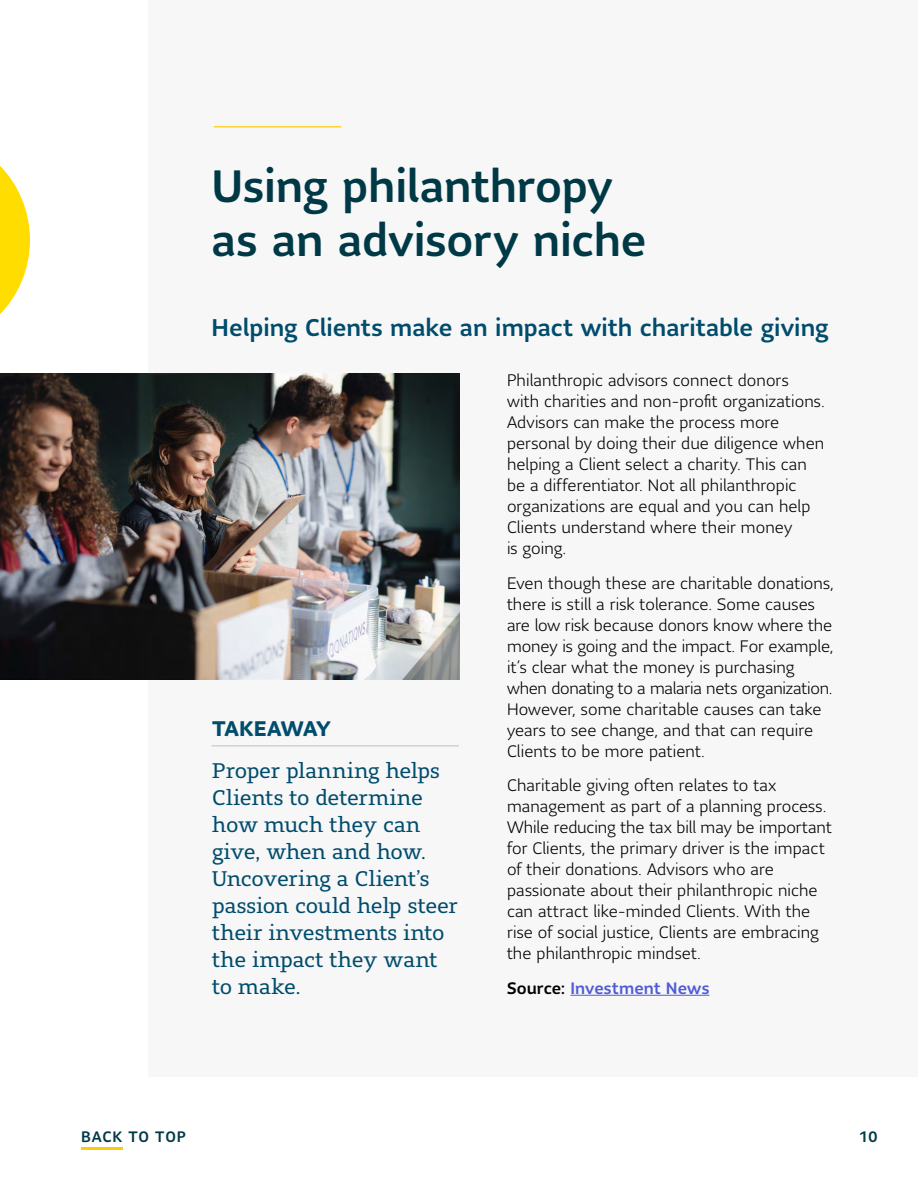
<style>
.page{position:relative;width:918px;height:1188px;background:#fff}
.page>*{position:absolute;margin:0;border:0;box-sizing:border-box;transform-origin:0 0}
.t1{font:500 45px/54px "Sun Life Sans";letter-spacing:-.005em;color:#003946}
.t2{font:500 24px "Sun Life Sans";color:#004c6c}
.P_-_Pull_Quote_Med{font:21px/27px "Sun Life Serif";letter-spacing:-.01em;color:#004c6c}
.t3{font:700 21px "Sun Life Sans";letter-spacing:-.035em;color:#004c6c}
.P_-_Body{font:300 16.5px/21px "Sun Life Sans";letter-spacing:.005em;color:#000}
.P_-_Body-2{font:500 16.5px "Sun Life Sans";letter-spacing:.005em;color:#4f5cd6}
.P_-_Master_Runner_Fi{font:500 15px "Sun Life Sans";letter-spacing:.05em;color:#003946}
.s1{color:#000}
</style>
<div class="page">
<div style="left:148px;top:0;width:770px;height:1077px;background:#f7f7f7"></div>
<svg style="left:0;top:166px;width:30px;height:148px"></svg>
<hr style="left:214px;top:126px;width:127px;height:2px;background:#ffcb05">
<hr style="left:212px;top:746px;width:247px;height:1px;background:#b3b3b3">
<hr style="left:81px;top:1148px;width:42px;height:2px;background:#ffcb05">
<img style="left:0;top:374px;width:460px;height:305px">
<hr style="left:570px;top:995px;width:139px;height:1px;background:#4f5cd6">
<h2 class="t1" style="left:212px;top:158px;width:437px">Using philanthropy as an advisory niche</h2>
<h3 class="t2" style="left:212px;top:311px;width:619px">Helping Clients make an impact with charitable giving</h3>
<p class="P_-_Body" style="left:507px;top:369px;width:319px">Philanthropic advisors connect donors with charities and non-profit organizations.<br>Advisors can make the process more personal by doing their due diligence when helping a Client select a charity. This can be a differentiator. Not all philanthropic organizations are equal and you can help Clients understand where their money<br>is going.</p>
<p class="P_-_Body" style="left:507px;top:572px;width:329px">Even though these are charitable donations, there is still a risk tolerance. Some causes are low risk because donors know where the money is going and the impact. For example, it’s clear what the money is purchasing when donating to a malaria nets organization.<br>However, some charitable causes can take years to see change, and that can require Clients to be more patient.</p>
<p class="P_-_Body" style="left:507px;top:774px;width:326px">Charitable giving often relates to tax management as part of a planning process.<br>While reducing the tax bill may be important for Clients, the primary driver is the impact of their donations. Advisors who are passionate about their philanthropic niche can attract like-minded Clients. With the rise of social justice, Clients are embracing the philanthropic mindset.</p>
<p class="P_-_Body-2" style="left:507px;top:977px;width:204px"><span class="s1">Source:</span> Investment News</p>
<h4 class="t3" style="left:212px;top:714px;width:120px">TAKEAWAY</h4>
<p class="P_-_Pull_Quote_Med" style="left:212px;top:757px;width:247px">Proper planning helps<br>Clients to determine how much they can give, when and how.<br>Uncovering a Client’s passion could help steer their investments into the impact they want to make.</p>
<p class="P_-_Master_Runner_Fi" style="left:81px;top:1126px;width:107px">BACK TO TOP</p>
<p class="P_-_Master_Runner_Fi" style="left:859px;top:1126px;width:20px">10</p>
</div>
